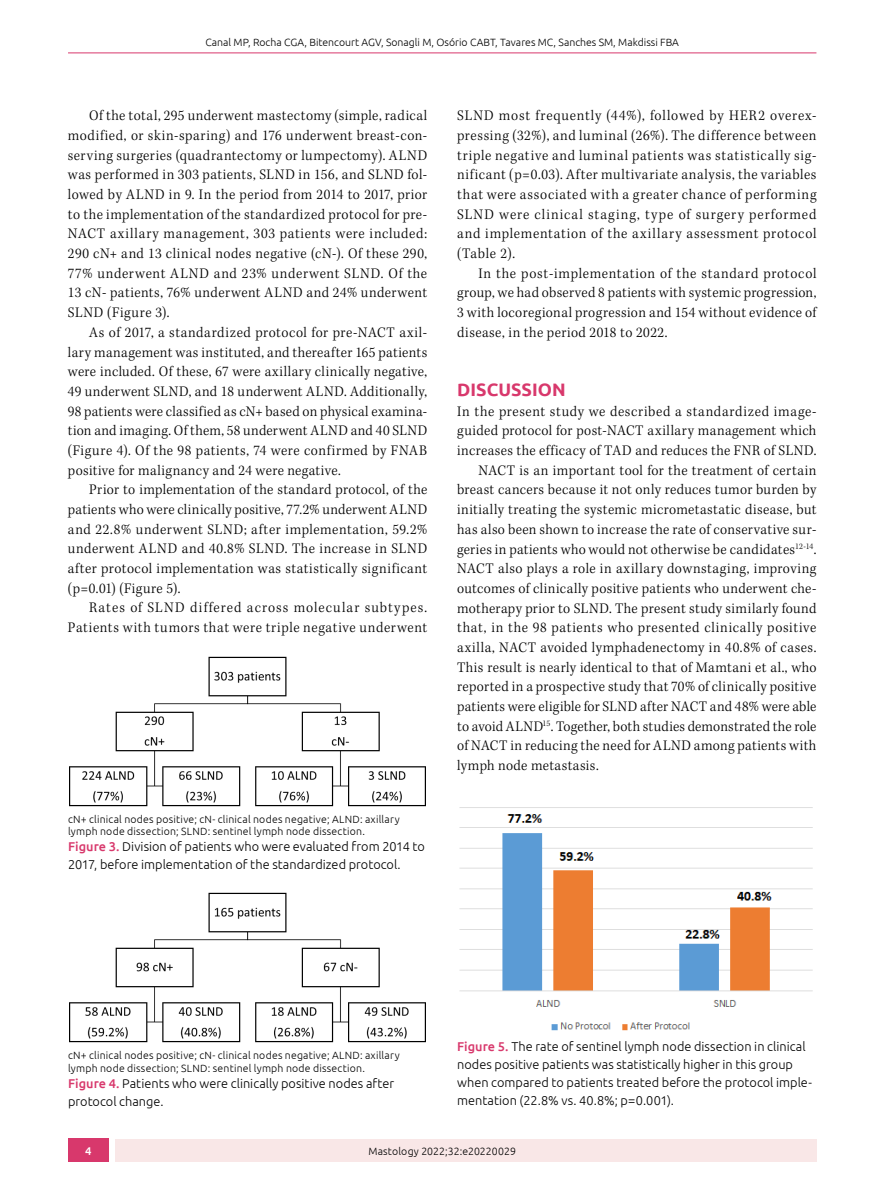
<style>
.page{position:relative;width:893px;height:1191px;background:#fff}
.page>*{position:absolute;margin:0;border:0;box-sizing:border-box;transform-origin:0 0}
.t1{font:700 18px "Ubuntu";letter-spacing:.005em;color:#d8386c}
.t2{font:300 15px/19.6px "Kepler Std";letter-spacing:.03em;color:#000;text-align:justify;scale:.95 1}
.t3{font:300 15px "Kepler Std";letter-spacing:.05em;color:#000;scale:.95 1}
.t4{font:300 15px/19.6px "Kepler Std";letter-spacing:.065em;color:#000;text-align:right;scale:.95 1}
.t5{font:300 15px "Kepler Std";letter-spacing:.01em;color:#000;scale:.95 1}
.t6{font:300 12.75px/18px "Ubuntu";color:#000}
.t7{font:500 11.25px "Ubuntu";color:#fff}
.t8{font:300 10.5px/12.6px "Ubuntu";letter-spacing:.02em;color:#000}
.t9{font:300 10.5px "Ubuntu";color:#000}
.t10{font:10.05px/17.2px "Times New Roman";color:#202124}
.t11{font:10.05px "Times New Roman";color:#000}
.s1{font-weight:500;color:#d8386c}
.s2{color:#000}
.s3{color:#202124}
</style>
<div class="page">
<div style="left:115px;top:1139px;width:701px;height:23px;background:#f9e7e7"></div>
<div style="left:68px;top:1138px;width:40px;height:24px;background:#d8386c"></div>
<hr style="left:68px;top:53px;width:748px;height:1px;background:#d8386c">
<img style="left:69px;top:656px;width:356px;height:150px">
<img style="left:70px;top:892px;width:355px;height:150px">
<img style="left:459px;top:807px;width:354px;height:224px">
<p class="t9" style="left:205px;top:36px;width:475px">Canal MP, Rocha CGA, Bitencourt AGV, Sonagli M, Osório CABT, Tavares MC, Sanches SM, Makdissi FBA</p>
<p class="t2" style="left:68px;top:106px;width:380px;text-indent:21px">Of the total, 295 underwent mastectomy (simple, radical modified, or skin-sparing) and 176 underwent breast-con&shy;serving surgeries (quadrantectomy or lumpectomy). ALND was performed in 303 patients, SLND in 156, and SLND fol&shy;lowed by ALND in 9. In the period from 2014 to 2017, prior to the implementation of the standardized protocol for pre-NACT axillary management, 303 patients were included:<br>290 cN+ and 13 clinical nodes negative (cN-). Of these 290, 77% underwent ALND and 23% underwent SLND. Of the 13 cN- patients, 76% underwent ALND and 24% underwent SLND (Figure 3).</p>
<p class="t2" style="left:68px;top:323px;width:380px;text-indent:21px">As of 2017, a standardized protocol for pre-NACT axil&shy;lary management was instituted, and thereafter 165 patients were included. Of these, 67 were axillary clinically negative, 49 underwent SLND, and 18 underwent ALND. Additionally, 98 patients were classified as cN+ based on physical examina&shy;tion and imaging. Of them, 58 underwent ALND and 40 SLND (Figure 4). Of the 98 patients, 74 were confirmed by FNAB positive for malignancy and 24 were negative.</p>
<p class="t2" style="left:68px;top:480px;width:380px;text-indent:21px">Prior to implementation of the standard protocol, of the patients who were clinically positive, 77.2% underwent ALND and 22.8% underwent SLND; after implementation, 59.2% underwent ALND and 40.8% SLND. The increase in SLND after protocol implementation was statistically significant (p=0.01) (Figure 5).</p>
<p class="t4" style="left:68px;top:598px;width:380px">Rates of SLND differed across molecular subtypes.<br>Patients with tumors that were triple negative underwent</p>
<p class="t2" style="left:457px;top:106px;width:380px">SLND most frequently (44%), followed by HER2 overex&shy;pressing (32%), and luminal (26%). The difference between triple negative and luminal patients was statistically sig&shy;nificant (p=0.03). After multivariate analysis, the variables that were associated with a greater chance of performing SLND were clinical staging, type of surgery performed and implementation of the axillary assessment protocol (Table 2).</p>
<p class="t2" style="left:457px;top:264px;width:380px;text-indent:21px">In the post-implementation of the standard protocol group, we had observed 8 patients with systemic progression, 3 with locoregional progression and 154 without evidence of disease, in the period 2018 to 2022.</p>
<p class="t1" style="left:457px;top:379px;width:110px">DISCUSSION</p>
<p class="t3" style="left:457px;top:402px;width:380px">In the present study we described a standardized image-</p>
<p class="t2" style="left:457px;top:421px;width:380px">guided protocol for post-NACT axillary management which</p>
<p class="t2" style="left:457px;top:441px;width:380px">increases the efficacy of TAD and reduces the FNR of SLND.</p>
<p class="t2" style="left:478px;top:461px;width:357px">NACT is an important tool for the treatment of certain</p>
<p class="t2" style="left:457px;top:480px;width:380px">breast cancers because it not only reduces tumor burden by</p>
<p class="t2" style="left:457px;top:500px;width:380px">initially treating the systemic micrometastatic disease, but</p>
<p class="t2" style="left:457px;top:520px;width:380px">has also been shown to increase the rate of conservative sur-</p>
<p class="t2" style="left:457px;top:539px;width:380px">geries in patients who would not otherwise be candidates<sup>12-14</sup>.</p>
<p class="t2" style="left:457px;top:559px;width:380px">NACT also plays a role in axillary downstaging, improving</p>
<p class="t2" style="left:457px;top:579px;width:380px">outcomes of clinically positive patients who underwent che-</p>
<p class="t2" style="left:457px;top:599px;width:380px">motherapy prior to SLND. The present study similarly found</p>
<p class="t3" style="left:457px;top:619px;width:380px">that, in the 98 patients who presented clinically positive</p>
<p class="t2" style="left:457px;top:638px;width:380px">axilla, NACT avoided lymphadenectomy in 40.8% of cases.</p>
<p class="t2" style="left:457px;top:658px;width:380px">This result is nearly identical to that of Mamtani et al., who</p>
<p class="t2" style="left:457px;top:677px;width:380px">reported in a prospective study that 70% of clinically positive</p>
<p class="t2" style="left:457px;top:697px;width:380px">patients were eligible for SLND after NACT and 48% were able</p>
<p class="t5" style="left:457px;top:717px;width:380px">to avoid ALND<sup>15</sup>. Together, both studies demonstrated the role</p>
<p class="t2" style="left:457px;top:736px;width:380px">of NACT in reducing the need for ALND among patients with</p>
<p class="t2" style="left:457px;top:756px;width:151px">lymph node metastasis.</p>
<p class="t8" style="left:68px;top:812px;width:333px">cN+ clinical nodes positive; cN- clinical nodes negative; ALND: axillary lymph node dissection; SLND: sentinel lymph node dissection.</p>
<p class="t6" style="left:68px;top:837px;width:358px"><span class="s1">Figure 3.</span> Division of patients who were evaluated from 2014 to<br>2017, before implementation of the standardized protocol.</p>
<p class="t10" style="left:69px;top:837px;width:374px">cN+ <span class="s2">clinical nodes positive; cN- clinical nodes negative;</span> ALND: axillary lymph node dissection; SLND: sentinel lymph node dissection.</p>
<p class="t8" style="left:68px;top:1048px;width:333px">cN+ clinical nodes positive; cN- clinical nodes negative; ALND: axillary lymph node dissection; SLND: sentinel lymph node dissection.</p>
<p class="t6" style="left:68px;top:1074px;width:328px"><span class="s1">Figure 4.</span> Patients who were clinically positive nodes after protocol change.</p>
<p class="t11" style="left:70px;top:1075px;width:344px"><span class="s3">cN+</span> clinical nodes positive; cN- clinical nodes negative; <span class="s3">ALND: axillary lymph node</span></p>
<p class="t6" style="left:457px;top:1037px;width:356px"><span class="s1">Figure 5.</span> The rate of sentinel lymph node dissection in clinical nodes positive patients was statistically higher in this group when compared to patients treated before the protocol imple&shy;mentation (22.8% vs. 40.8%; p=0.001).</p>
<p class="t7" style="left:85px;top:1143px;width:8px">4</p>
<p class="t8" style="left:368px;top:1144px;width:149px">Mastology 2022;32:e20220029</p>
</div>
